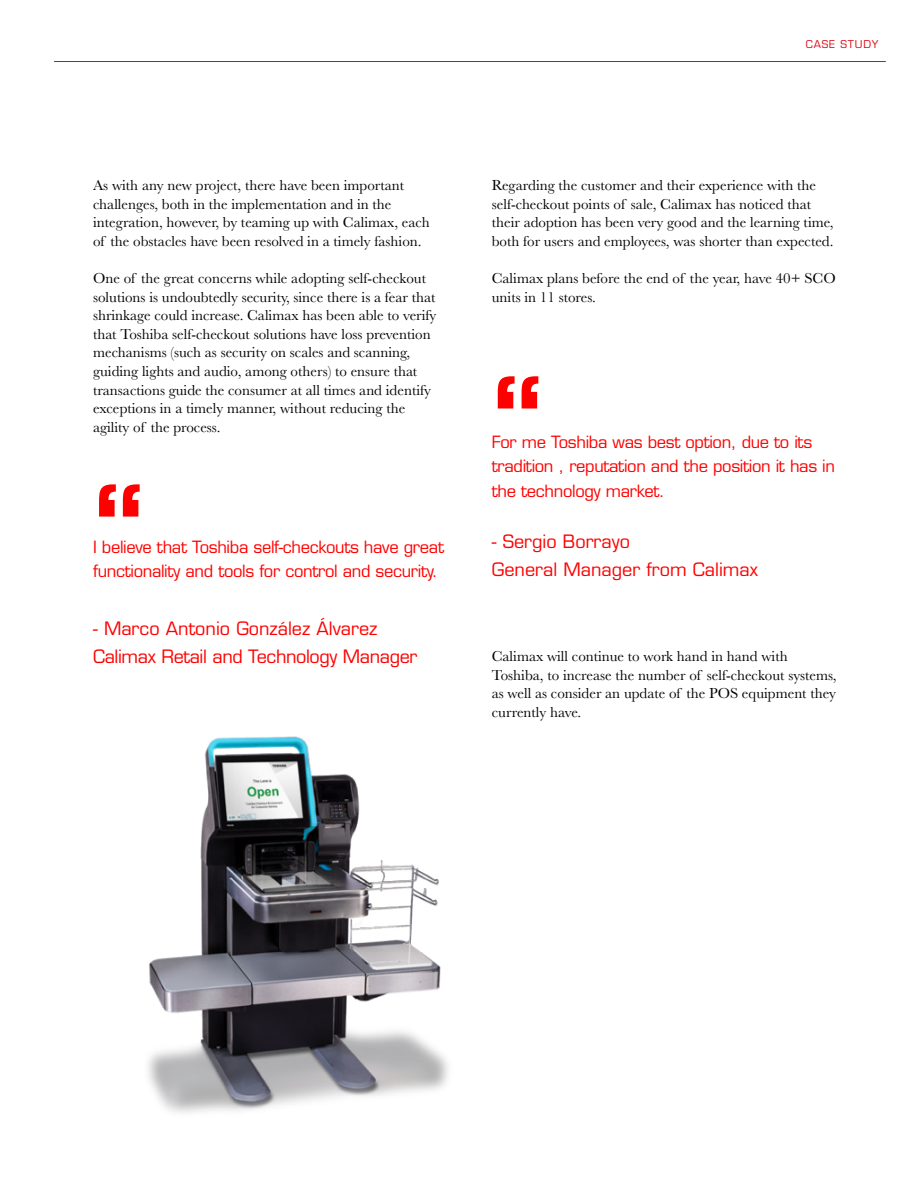
<style>
.page{position:relative;width:915px;height:1191px;background:#fff}
.page>*{position:absolute;margin:0;border:0;box-sizing:border-box;transform-origin:0 0}
.t1{font:600 123.3px "Eurostile";color:#f00}
.t2{font:18px/27.2px "Eurostile LT Std";letter-spacing:-.02em;color:#f00}
.t3{font:18px/27.2px "Eurostile LT Std";color:#f00}
.t4{font:16.5px/24.2px "Eurostile";letter-spacing:-.02em;color:#f00}
.t5{font:15px/18.6px "Baskerville";color:#000}
.t6{font:10.5px "Eurostile";letter-spacing:.08em;color:#e00613}
</style>
<div class="page">
<hr style="left:54px;top:61px;width:831px;height:1px;background:#e00613">
<img style="left:148px;top:736px;width:300px;height:377px">
<p class="t6" style="left:805px;top:38px;width:74px">CASE STUDY</p>
<p class="t5" style="left:93px;top:176px;width:338px">As with any new project, there have been important challenges, both in the implementation and in the integration, however, by teaming up with Calimax, each of the obstacles have been resolved in a timely fashion.</p>
<p class="t5" style="left:93px;top:269px;width:345px">One of the great concerns while adopting self-checkout solutions is undoubtedly security, since there is a fear that shrinkage could increase. Calimax has been able to verify that Toshiba self-checkout solutions have loss prevention mechanisms (such as security on scales and scanning, guiding lights and audio, among others) to ensure that transactions guide the consumer at all times and identify exceptions in a timely manner, without reducing the agility of the process.</p>
<h1 class="t1" style="left:93px;top:455px;width:54px">“</h1>
<p class="t4" style="left:93px;top:535px;width:352px">I believe that Toshiba self-checkouts have great functionality and tools for control and security.</p>
<p class="t2" style="left:93px;top:615px;width:326px">- Marco Antonio González Álvarez<br>Calimax Retail and Technology Manager</p>
<p class="t5" style="left:491px;top:176px;width:343px">Regarding the customer and their experience with the self-checkout points of sale, Calimax has noticed that their adoption has been very good and the learning time, both for users and employees, was shorter than expected.</p>
<p class="t5" style="left:491px;top:269px;width:345px">Calimax plans before the end of the year, have 40+ SCO units in 11 stores.</p>
<h1 class="t1" style="left:491px;top:347px;width:54px">“</h1>
<p class="t4" style="left:491px;top:430px;width:344px">For me Toshiba was best option, due to its tradition , reputation and the position it has in the technology market.</p>
<p class="t3" style="left:491px;top:528px;width:267px">- Sergio Borrayo<br>General Manager from Calimax</p>
<p class="t5" style="left:491px;top:647px;width:346px">Calimax will continue to work hand in hand with Toshiba, to increase the number of self-checkout systems, as well as consider an update of the POS equipment they currently have.</p>
</div>
